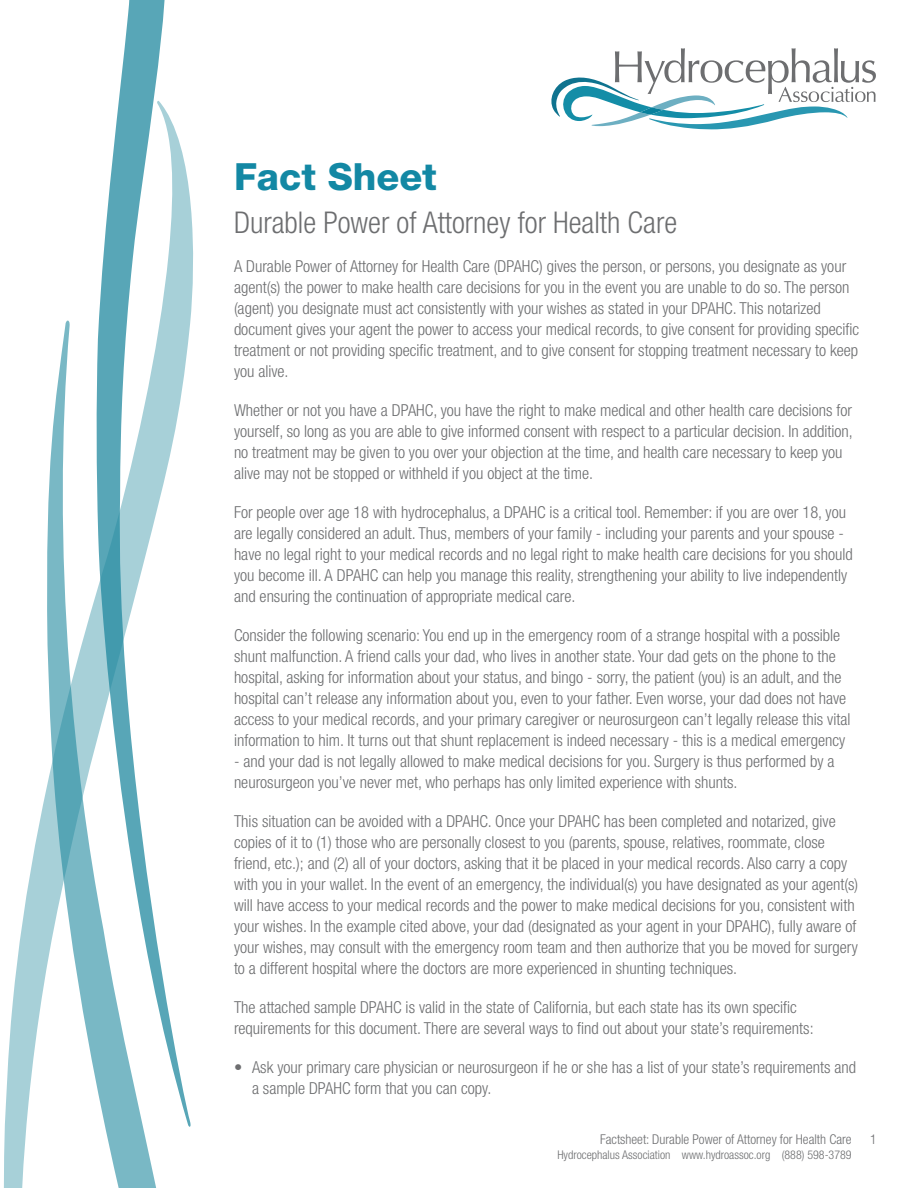
<style>
.page{position:relative;width:918px;height:1188px;background:#fff}
.page>*{position:absolute;margin:0;border:0;box-sizing:border-box;transform-origin:0 0}
.t1{font:800 37.5px "Helvetica Neue LT Std";color:#1388a4}
.t2{font:300 condensed 30px "Helvetica Neue LT Std";color:#6d6e70}
.t3{font:300 condensed 16.5px/21px "Helvetica Neue LT Std";color:#6d6e70}
.t4{font:300 condensed 13.5px "Helvetica Neue LT Std";color:#6d6e70}
.t5{font:300 condensed 12px "Helvetica Neue LT Std";color:#6d6e70}
</style>
<div class="page">
<svg style="left:551px;top:48px;width:325px;height:81px"></svg>
<svg style="left:119px;top:0;width:46px;height:100px;fill:#58a6b7"></svg>
<svg style="left:3px;top:100px;width:190px;height:1088px"></svg>
<svg style="left:45px;top:319px;width:148px;height:869px"></svg>
<h1 class="t1" style="left:234px;top:155px;width:204px">Fact Sheet</h1>
<h2 class="t2" style="left:234px;top:205px;width:445px">Durable Power of Attorney for Health Care</h2>
<p class="t3" style="left:234px;top:255px;width:627px">A Durable Power of Attorney for Health Care (DPAHC) gives the person, or persons, you designate as your agent(s) the power to make health care decisions for you in the event you are unable to do so. The person (agent) you designate must act consistently with your wishes as stated in your DPAHC. This notarized document gives your agent the power to access your medical records, to give consent for providing specific treatment or not providing specific treatment, and to give consent for stopping treatment necessary to keep you alive.</p>
<p class="t3" style="left:234px;top:400px;width:620px">Whether or not you have a DPAHC, you have the right to make medical and other health care decisions for yourself, so long as you are able to give informed consent with respect to a particular decision. In addition, no treatment may be given to you over your objection at the time, and health care necessary to keep you alive may not be stopped or withheld if you object at the time.</p>
<p class="t3" style="left:234px;top:502px;width:620px">For people over age 18 with hydrocephalus, a DPAHC is a critical tool. Remember: if you are over 18, you are legally considered an adult. Thus, members of your family - including your parents and your spouse - have no legal right to your medical records and no legal right to make health care decisions for you should you become ill. A DPAHC can help you manage this reality, strengthening your ability to live independently and ensuring the continuation of appropriate medical care.</p>
<p class="t3" style="left:234px;top:625px;width:618px">Consider the following scenario: You end up in the emergency room of a strange hospital with a possible shunt malfunction. A friend calls your dad, who lives in another state. Your dad gets on the phone to the hospital, asking for information about your status, and bingo - sorry, the patient (you) is an adult, and the hospital can’t release any information about you, even to your father. Even worse, your dad does not have access to your medical records, and your primary caregiver or neurosurgeon can’t legally release this vital information to him. It turns out that shunt replacement is indeed necessary - this is a medical emergency</p>
<p class="t3" style="left:234px;top:751px;width:602px">- and your dad is not legally allowed to make medical decisions for you. Surgery is thus performed by a neurosurgeon you’ve never met, who perhaps has only limited experience with shunts.</p>
<p class="t3" style="left:234px;top:811px;width:626px">This situation can be avoided with a DPAHC. Once your DPAHC has been completed and notarized, give copies of it to (1) those who are personally closest to you (parents, spouse, relatives, roommate, close friend, etc.); and (2) all of your doctors, asking that it be placed in your medical records. Also carry a copy with you in your wallet. In the event of an emergency, the individual(s) you have designated as your agent(s) will have access to your medical records and the power to make medical decisions for you, consistent with your wishes. In the example cited above, your dad (designated as your agent in your DPAHC), fully aware of your wishes, may consult with the emergency room team and then authorize that you be moved for surgery to a different hospital where the doctors are more experienced in shunting techniques.</p>
<p class="t3" style="left:234px;top:997px;width:581px">The attached sample DPAHC is valid in the state of California, but each state has its own specific requirements for this document. There are several ways to find out about your state’s requirements:</p>
<p class="t3" style="left:252px;top:1057px;width:606px;text-indent:-18px">• Ask your primary care physician or neurosurgeon if he or she has a list of your state’s requirements and a sample DPAHC form that you can copy.</p>
<p class="t4" style="left:600px;top:1132px;width:253px">Factsheet: Durable Power of Attorney for Health Care</p>
<p class="t5" style="left:557px;top:1148px;width:296px">Hydrocephalus Association www.hydroassoc.org (888) 598-3789</p>
<p class="t4" style="left:870px;top:1132px;width:8px">1</p>
</div>
